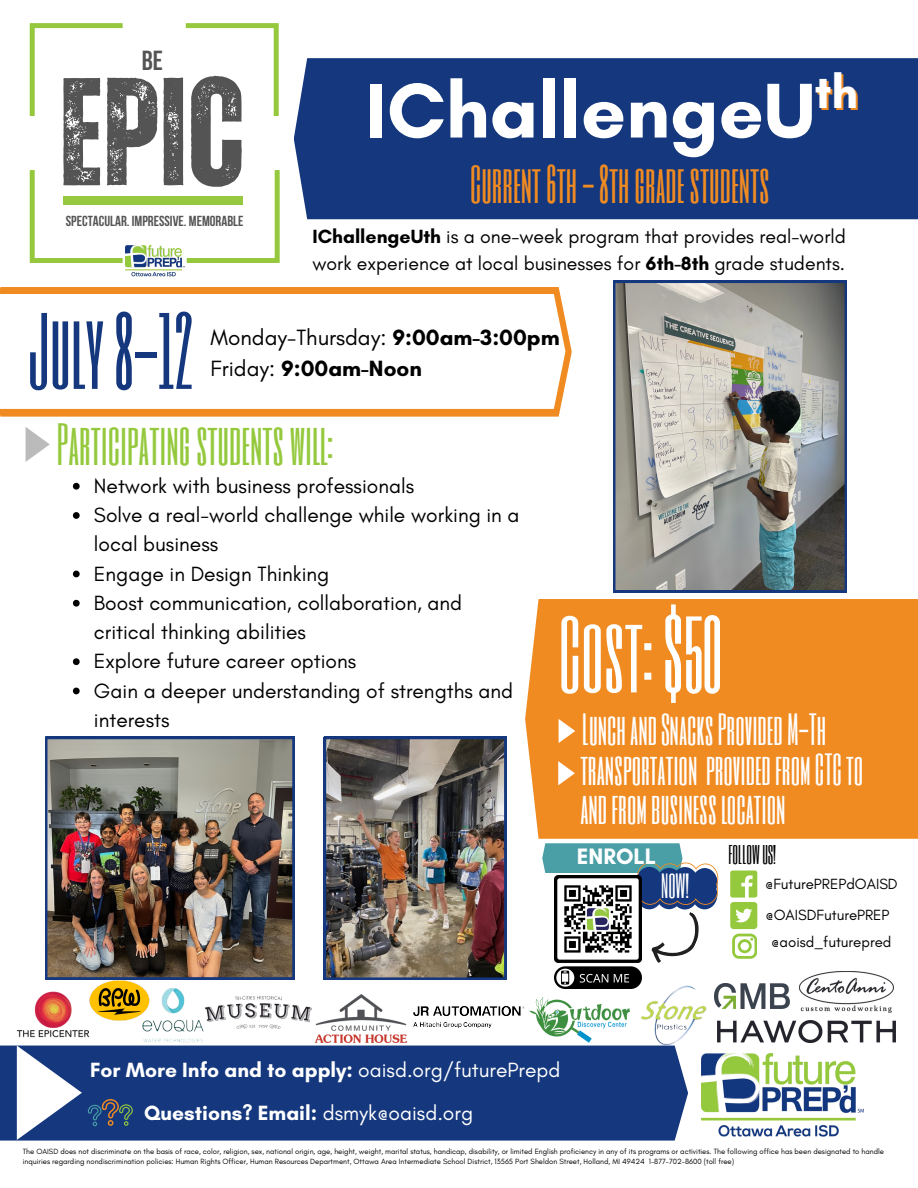
<style>
.page{position:relative;width:918px;height:1188px;background:#fff}
.page>*{position:absolute;margin:0;border:0;box-sizing:border-box;transform-origin:0 0}
.t1{font:700 153.45px "Zuume Rough";color:#545454}
.t2{font:90px "Six Caps";color:#14377d}
.t3{font:90px "Six Caps";color:#fff}
.t4{font:700 79.05px "Glacial Indifference";color:#fff}
.t5{font:49.5px "Six Caps";color:#95c93d}
.t6{font:45px "Six Caps";color:#f08b22}
.t7{font:37.5px/38.2px "Six Caps";color:#fff}
.t8{font:29.1px "Six Caps";color:#fff}
.t9{font:700 27.45px "Bebas Neue";color:#545454}
.t10{font:700 22.8px "Glacial Indifference";color:#fff}
.t11{font:22.5px "Glacial Indifference";color:#000}
.t12{font:700 22.5px "Glacial Indifference";color:#000}
.t13{font:22.5px "Six Caps";color:#000}
.t14{font:21px/29.2px "Glacial Indifference";color:#000}
.t15{font:700 21px "Glacial Indifference";color:#fff}
.t16{font:19.5px/27px "Glacial Indifference";color:#000}
.t17{font:15px "Glacial Indifference";color:#000}
.t18{font:700 14.55px "Bebas Neue";color:#545454}
.t19{font:7.65px/10.2px "Glacial Indifference";color:#000}
.s1{font-weight:700}
.s2{font-weight:400}
</style>
<div class="page">
<div style="left:0;top:1046px;width:688px;height:95px;background:#14377d"></div>
<svg style="left:88px;top:1099px;width:45px;height:27px"></svg>
<svg style="left:73px;top:483px;width:7px;height:7px"></svg>
<svg style="left:73px;top:512px;width:7px;height:7px"></svg>
<svg style="left:73px;top:571px;width:7px;height:6px"></svg>
<svg style="left:73px;top:600px;width:7px;height:7px"></svg>
<svg style="left:73px;top:658px;width:7px;height:7px"></svg>
<svg style="left:73px;top:688px;width:7px;height:6px"></svg>
<svg style="left:0;top:287px;width:572px;height:130px;background:#f19a3e"></svg>
<svg style="left:0;top:294px;width:565px;height:115px"></svg>
<svg style="left:26px;top:427px;width:24px;height:35px"></svg>
<svg style="left:17px;top:1046px;width:65px;height:94px"></svg>
<img style="left:701px;top:1054px;width:162px;height:83px">
<div style="left:294px;top:58px;width:624px;height:161px;background:#14377d"></div>
<svg style="left:29px;top:23px;width:94px;height:94px"></svg>
<svg style="left:184px;top:168px;width:142px;height:141px"></svg>
<svg style="left:185px;top:23px;width:140px;height:96px"></svg>
<svg style="left:0;top:170px;width:125px;height:139px"></svg>
<div style="left:63px;top:196px;width:105px;height:8px;background:#96c940"></div>
<div style="left:137px;top:196px;width:106px;height:8px;background:#96c940"></div>
<img style="left:125px;top:246px;width:59px;height:31px">
<svg style="left:730px;top:870px;width:27px;height:88px"></svg>
<div style="left:525px;top:599px;width:393px;height:240px;background:#f08b22"></div>
<svg style="left:559px;top:719px;width:16px;height:24px"></svg>
<svg style="left:558px;top:761px;width:17px;height:24px"></svg>
<img style="left:16px;top:991px;width:74px;height:47px">
<img style="left:88px;top:979px;width:64px;height:46px">
<img style="left:799px;top:972px;width:95px;height:40px">
<img style="left:714px;top:984px;width:76px;height:24px">
<img style="left:141px;top:984px;width:64px;height:65px">
<img style="left:532px;top:997px;width:98px;height:45px">
<img style="left:637px;top:985px;width:70px;height:65px">
<img style="left:718px;top:1021px;width:178px;height:21px">
<img style="left:205px;top:979px;width:108px;height:70px">
<img style="left:315px;top:995px;width:92px;height:47px">
<img style="left:555px;top:974px;width:87px;height:14px">
<svg style="left:542px;top:843px;width:176px;height:131px"></svg>
<svg style="left:613px;top:281px;width:234px;height:311px;background:#929696"></svg>
<img style="left:324px;top:737px;width:182px;height:243px">
<img style="left:45px;top:737px;width:250px;height:242px">
<img style="left:406px;top:999px;width:126px;height:36px">
<h3 class="t9" style="left:142px;top:50px;width:23px">BE</h3>
<p class="t1" style="left:59px;top:63px;width:188px">EPIC</p>
<h3 class="t18" style="left:66px;top:215px;width:179px">SPECTACULAR. IMPRESSIVE. MEMORABLE</h3>
<p class="t4" style="left:366px;top:62px;width:496px">IChallengeU<sup>th</sup></p>
<p class="t6" style="left:470px;top:153px;width:301px">Current 6th - 8th grade students</p>
<p class="t16" style="left:312px;top:222px;width:535px"><span class="s1">IChallengeUth</span> is a one-week program that provides real-world work experience at local businesses for <span class="s1">6th-8th</span> grade students.</p>
<h5 class="t2" style="left:27px;top:290px;width:167px">July 8-12</h5>
<p class="t11" style="left:211px;top:324px;width:351px">Monday-Thursday: <span class="s1">9:00am-3:00pm</span></p>
<p class="t12" style="left:211px;top:354px;width:213px"><span class="s2">Friday:</span> 9:00am-Noon</p>
<p class="t5" style="left:57px;top:411px;width:278px">Participating students will:</p>
<p class="t14" style="left:94px;top:471px;width:322px">Network with business professionals</p>
<h1 class="t14" style="left:94px;top:500px;width:427px">Solve a real-world challenge while working in a local business</h1>
<h3 class="t14" style="left:94px;top:559px;width:237px">Engage in Design Thinking</h3>
<h4 class="t14" style="left:94px;top:588px;width:370px">Boost communication, collaboration, and critical thinking abilities</h4>
<p class="t14" style="left:94px;top:646px;width:264px">Explore future career options</p>
<p class="t14" style="left:94px;top:676px;width:421px">Gain a deeper understanding of strengths and interests</p>
<p class="t3" style="left:559px;top:593px;width:164px">Cost: $50</p>
<p class="t7" style="left:582px;top:709px;width:246px">Lunch and Snacks Provided M-Th</p>
<p class="t7" style="left:580px;top:749px;width:284px">transportation provided from CTC to and from business location</p>
<p class="t10" style="left:577px;top:842px;width:80px">ENROLL</p>
<p class="t8" style="left:661px;top:866px;width:30px">NOW!</p>
<p class="t13" style="left:728px;top:839px;width:49px">FOLLOW US!</p>
<p class="t17" style="left:765px;top:874px;width:134px">@FuturePREPdOAISD</p>
<p class="t17" style="left:766px;top:906px;width:126px">@OAISDFuturePREP</p>
<p class="t17" style="left:771px;top:932px;width:122px">@aoisd_futurepred</p>
<p class="t15" style="left:90px;top:1057px;width:472px">For More Info and to apply: <span class="s2">oaisd.org/futurePrepd</span></p>
<p class="t15" style="left:144px;top:1100px;width:330px">Questions? Email: <span class="s2">dsmyk@oaisd.org</span></p>
<h2 class="t19" style="left:23px;top:1146px;width:863px">The OAISD does not discriminate on the basis of race, color, religion, sex, national origin, age, height, weight, marital status, handicap, disability, or limited English proficiency in any of its programs or activities. The following office has been designated to handle inquiries regarding nondiscrimination policies: Human Rights Officer, Human Resources Department, Ottawa Area Intermediate School District, 13565 Port Sheldon Street, Holland, MI 49424 1-877-702-8600 (toll free)</h2>
</div>
